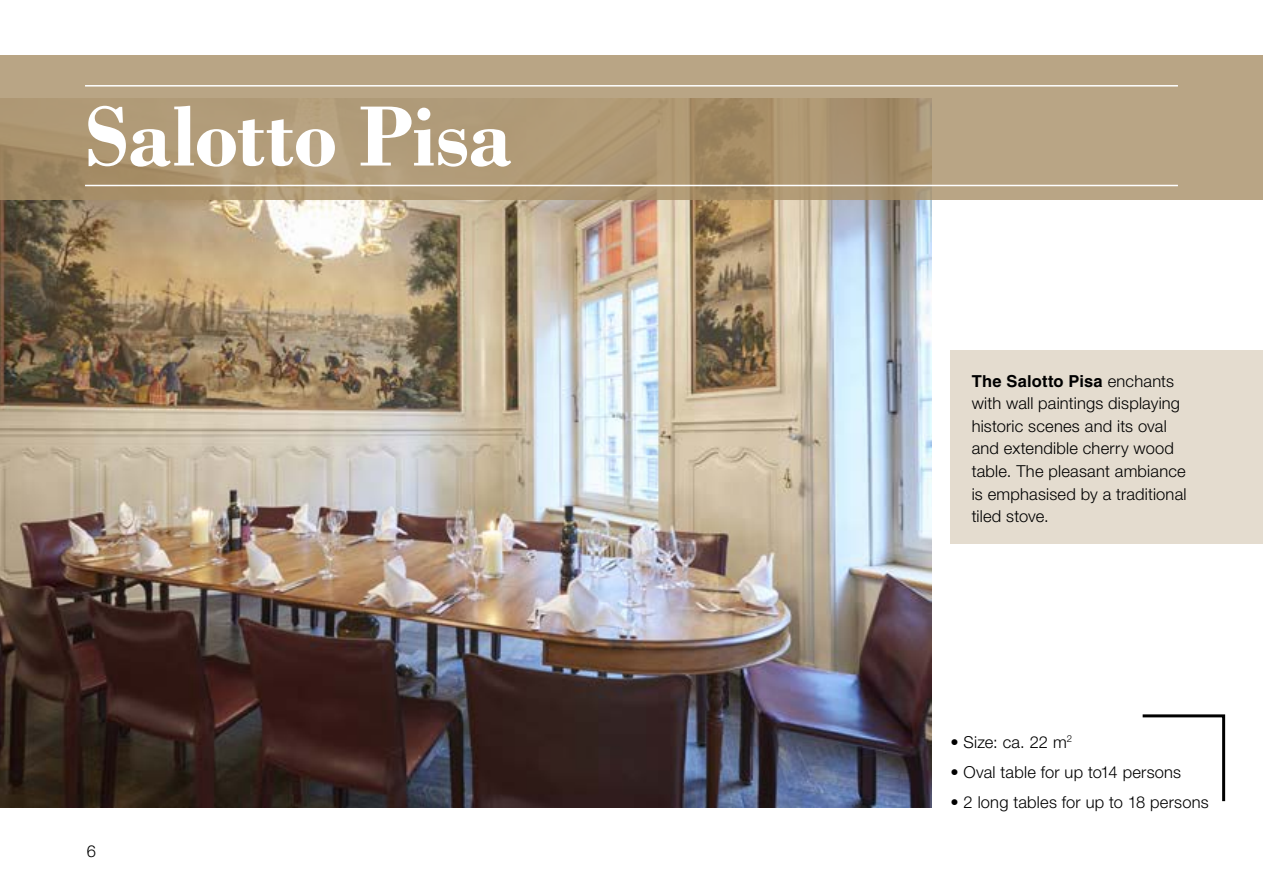
<style>
.page{position:relative;width:1263px;height:893px;background:#fff}
.page>*{position:absolute;margin:0;border:0;box-sizing:border-box;transform-origin:0 0}
.t1{font:700 90px "Bodoni";letter-spacing:-.01em;color:#fff}
.t2{font:300 16.5px/22.5px "Helvetica Neue";letter-spacing:.01em;color:#000}
.t3{font:700 16.5px "Helvetica";letter-spacing:.01em;color:#000}
.s1{font-family:"Helvetica Neue";font-weight:300}
</style>
<div class="page">
<img style="left:0;top:200px;width:931px;height:608px">
<svg style="left:0;top:55px;width:1263px;height:145px;background:#b29d7b"></svg>
<hr style="left:85px;top:185px;width:1093px;height:1px;background:#fff">
<hr style="left:85px;top:85px;width:1093px;height:2px;background:#fff">
<div style="left:950px;top:350px;width:313px;height:193px;background:#e4dccf"></div>
<svg style="left:1142px;top:714px;width:84px;height:88px"></svg>
<h1 class="t1" style="left:85px;top:83px;width:429px">Salotto Pisa</h1>
<p class="t2" style="left:87px;top:839px;width:11px">6</p>
<p class="t3" style="left:972px;top:371px;width:204px">The Salotto Pisa <span class="s1">enchants</span></p>
<p class="t2" style="left:972px;top:391px;width:216px">with wall paintings displaying historic scenes and its oval and extendible cherry wood table. The pleasant ambiance is emphasised by a traditional tiled stove.</p>
<p class="t2" style="left:950px;top:730px;width:123px">• Size: ca. 22 m<sup>2</sup></p>
<p class="t2" style="left:950px;top:760px;width:232px">• Oval table for up to14 persons</p>
<p class="t2" style="left:950px;top:790px;width:260px">• 2 long tables for up to 18 persons</p>
</div>
